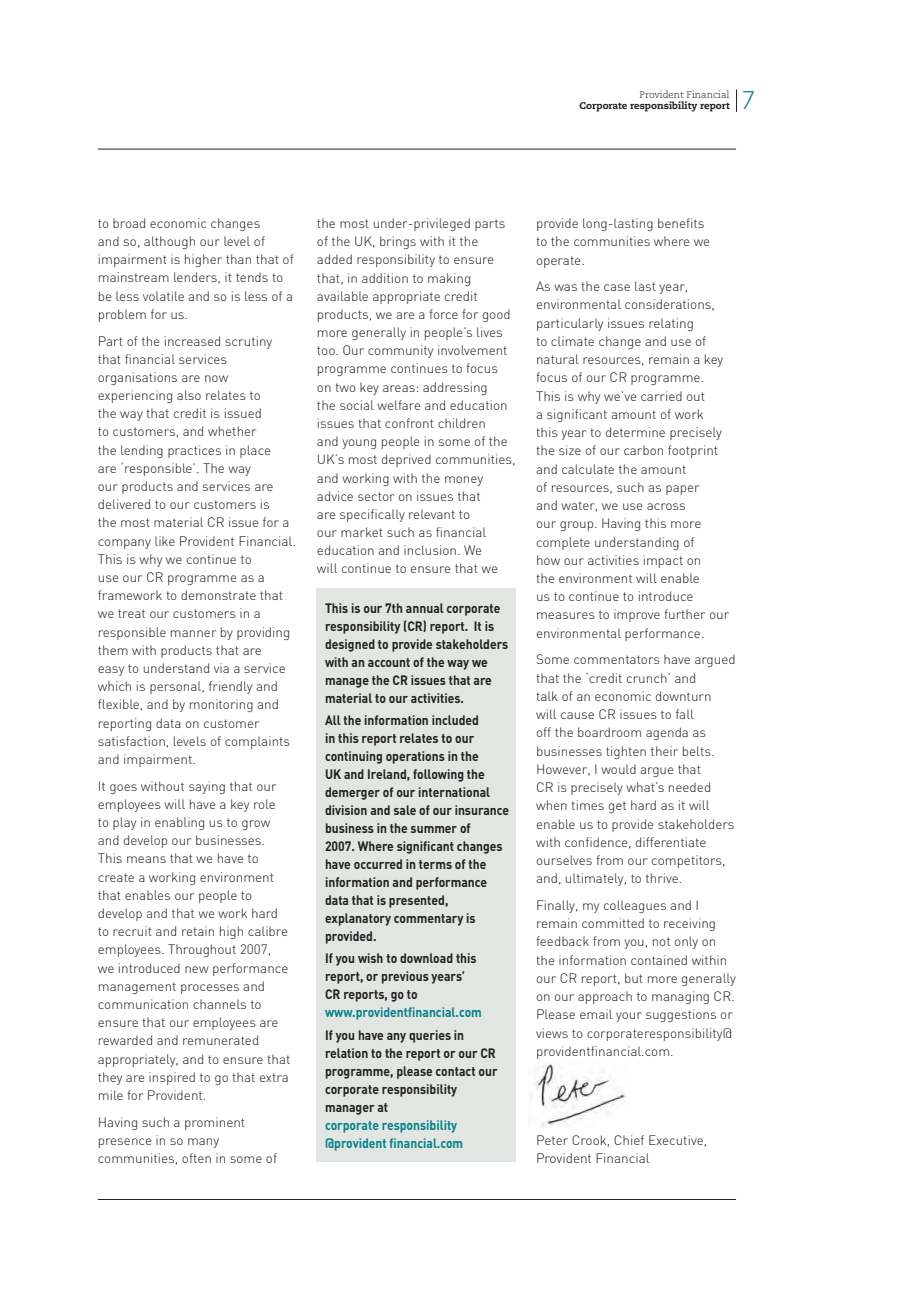
<style>
.page{position:relative;width:919px;height:1289px;background:#fff}
.page>*{position:absolute;margin:0;border:0;box-sizing:border-box;transform-origin:0 0}
.t1{font:300 25.5px "Caecilia";color:#048189}
.t2{font:300 13.5px/18.1px "DIN";color:#231f20}
.t3{font:700 13.5px/18px "DIN";color:#231f20;scale:.9 1}
.t4{font:700 13.5px/18px "DIN";color:#048189;scale:.9 1}
.t5{font:800 9.75px "Caecilia";color:#231f20}
.t6{font:300 9.75px "Caecilia";color:#231f20}
</style>
<div class="page">
<div style="left:316px;top:588px;width:199px;height:574px;background:#e1e6e2"></div>
<svg style="left:736px;top:89px;width:1px;height:23px"></svg>
<hr style="left:98px;top:149px;width:638px;height:1px;background:#231f20">
<hr style="left:98px;top:1199px;width:638px;height:1px;background:#231f20">
<img style="left:534px;top:1062px;width:91px;height:65px">
<p class="t6" style="left:639px;top:90px;width:91px">Provident Financial</p>
<p class="t5" style="left:579px;top:102px;width:151px">Corporate responsibility report</p>
<h1 class="t1" style="left:741px;top:89px;width:16px">7</h1>
<p class="t2" style="left:98px;top:215px;width:197px">to broad economic changes<br>and so, although our level of impairment is higher than that of mainstream lenders, it tends to be less volatile and so is less of a problem for us.</p>
<p class="t2" style="left:98px;top:333px;width:200px">Part of the increased scrutiny that financial services organisations are now experiencing also relates to<br>the way that credit is issued<br>to customers, and whether<br>the lending practices in place<br>are ‘responsible’. The way<br>our products and services are delivered to our customers is<br>the most material CR issue for a company like Provident Financial.<br>This is why we continue to<br>use our CR programme as a framework to demonstrate that we treat our customers in a responsible manner by providing them with products that are<br>easy to understand via a service which is personal, friendly and flexible, and by monitoring and reporting data on customer satisfaction, levels of complaints and impairment.</p>
<p class="t2" style="left:98px;top:778px;width:194px">It goes without saying that our employees will have a key role<br>to play in enabling us to grow and develop our businesses.<br>This means that we have to create a working environment that enables our people to develop and that we work hard to recruit and retain high calibre employees. Throughout 2007, we introduced new performance management processes and communication channels to ensure that our employees are rewarded and remunerated appropriately, and to ensure that they are inspired to go that extra mile for Provident.</p>
<p class="t2" style="left:98px;top:1114px;width:181px">Having such a prominent presence in so many communities, often in some of</p>
<p class="t2" style="left:317px;top:216px;width:200px">the most under-privileged parts of the UK, brings with it the added responsibility to ensure that, in addition to making available appropriate credit products, we are a force for good more generally in people’s lives too. Our community involvement programme continues to focus on two key areas: addressing<br>the social welfare and education issues that confront children<br>and young people in some of the<br>UK’s most deprived communities, and working with the money advice sector on issues that<br>are specifically relevant to<br>our market such as financial education and inclusion. We<br>will continue to ensure that we</p>
<p class="t2" style="left:536px;top:216px;width:176px">provide long-lasting benefits to the communities where we operate.</p>
<p class="t2" style="left:536px;top:279px;width:195px">As was the case last year, environmental considerations, particularly issues relating<br>to climate change and use of natural resources, remain a key focus of our CR programme.<br>This is why we’ve carried out<br>a significant amount of work<br>this year to determine precisely the size of our carbon footprint and calculate the amount<br>of resources, such as paper<br>and water, we use across<br>our group. Having this more complete understanding of<br>how our activities impact on<br>the environment will enable<br>us to continue to introduce measures to improve further our environmental performance.</p>
<p class="t2" style="left:536px;top:652px;width:201px">Some commentators have argued that the ‘credit crunch’ and<br>talk of an economic downturn<br>will cause CR issues to fall<br>off the boardroom agenda as businesses tighten their belts.<br>However, I would argue that<br>CR is precisely what’s needed when times get hard as it will enable us to provide stakeholders with confidence, differentiate ourselves from our competitors, and, ultimately, to thrive.</p>
<p class="t2" style="left:536px;top:897px;width:201px">Finally, my colleagues and I remain committed to receiving feedback from you, not only on the information contained within our CR report, but more generally on our approach to managing CR.<br>Please email your suggestions or views to corporateresponsibility@ providentfinancial.com.</p>
<p class="t3" style="left:325px;top:600px;width:205px">This is our 7th annual corporate responsibility (CR) report. It is designed to provide stakeholders with an account of the way we manage the CR issues that are material to our activities.</p>
<p class="t3" style="left:325px;top:712px;width:206px">All the information included<br>in this report relates to our continuing operations in the<br>UK and Ireland, following the demerger of our international division and sale of our insurance business in the summer of<br>2007. Where significant changes have occurred in terms of the information and performance data that is presented, explanatory commentary is provided.</p>
<p class="t3" style="left:325px;top:950px;width:170px">If you wish to download this report, or previous years’<br>CR reports, go to</p>
<p class="t4" style="left:325px;top:1004px;width:176px">www.providentfinancial.com</p>
<p class="t3" style="left:325px;top:1026px;width:193px">If you have any queries in relation to the report or our CR programme, please contact our corporate responsibility manager at</p>
<p class="t4" style="left:325px;top:1116px;width:155px">corporate responsibility @provident financial.com</p>
<p class="t2" style="left:536px;top:1132px;width:173px">Peter Crook, Chief Executive,<br>Provident Financial</p>
</div>
